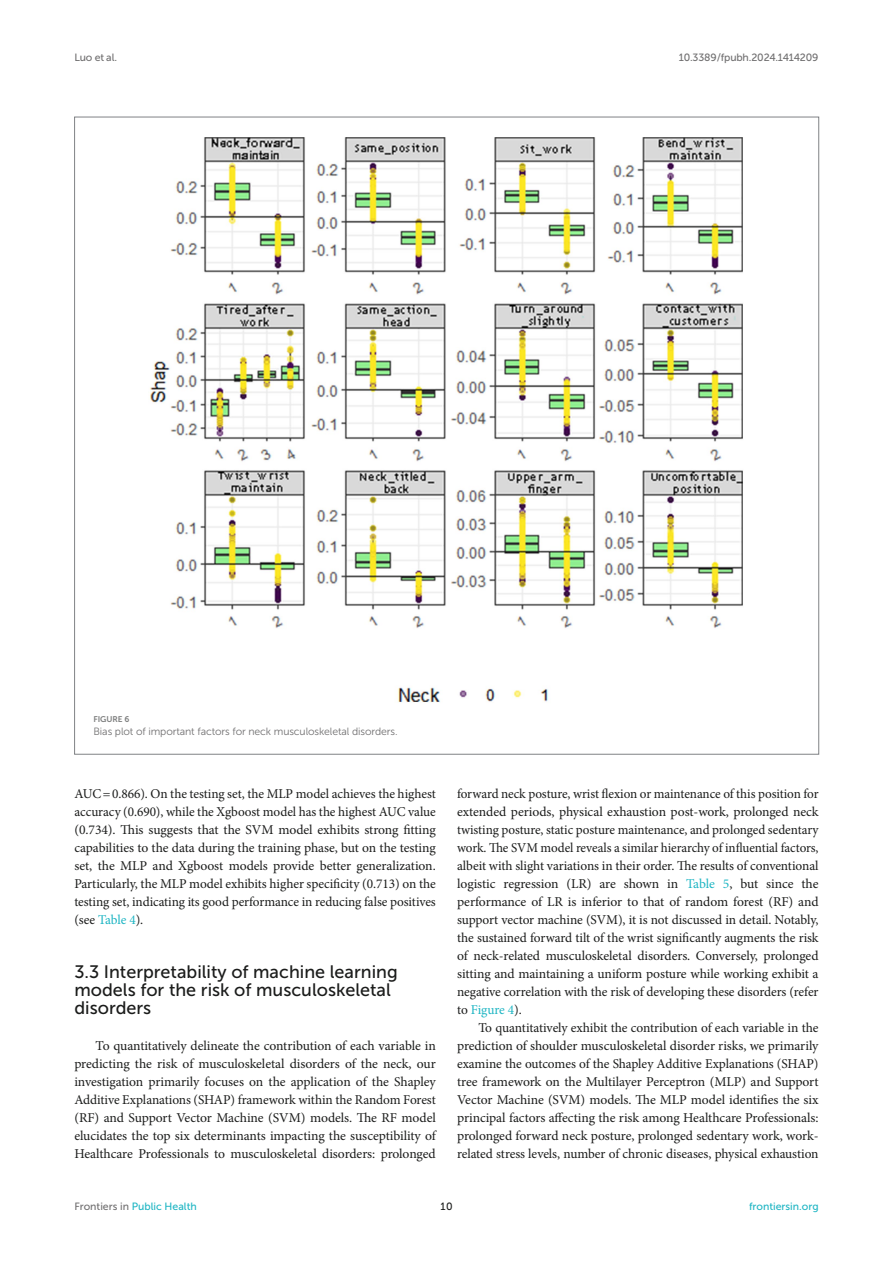
<style>
.page{position:relative;width:893px;height:1263px;background:#fff}
.page>*{position:absolute;margin:0;border:0;box-sizing:border-box;transform-origin:0 0}
.HEAD_2{font:18px/18px "Museo Sans 500";color:#1b1c1b}
.TEXT_FLUSH{font:13.5px/18px "Minion Pro";letter-spacing:-.005em;color:#1b1c1b;text-align:justify}
.TEXT{font:13.5px/18px "Minion Pro";letter-spacing:-.005em;color:#1b1c1b;text-align:justify}
.FIG_LEG{font:10.5px "Museo Sans 300";letter-spacing:-.01em;color:#706f70}
.t1{font:10.5px "Museo Sans 500";color:#1db5c3}
.t2{font:10.5px "Museo Sans 500";letter-spacing:-.015em;color:#706f70}
.t3{font:10.5px "Museo Sans 500";color:#1b1c1b}
.FIG_HD{font:8.25px "Museo Sans 700";letter-spacing:-.01em;color:#7e7f7f}
.s1{color:#1db5c3}
.s2{color:#706f70}
</style>
<div class="page">
<img style="left:150px;top:137px;width:593px;height:566px">
<p class="t2" style="left:74px;top:51px;width:44px">Luo et al.</p>
<p class="t2" style="left:679px;top:51px;width:141px">10.3389/fpubh.2024.1414209</p>
<p class="FIG_HD" style="left:94px;top:714px;width:37px">FIGURE 6</p>
<p class="FIG_LEG" style="left:94px;top:726px;width:306px">Bias plot of important factors for neck musculoskeletal disorders.</p>
<p class="TEXT" style="left:74px;top:785px;width:363px">AUC=0.866). On the testing set, the MLP model achieves the highest accuracy (0.690), while the Xgboost model has the highest AUC value (0.734). This suggests that the SVM model exhibits strong fitting capabilities to the data during the training phase, but on the testing set, the MLP and Xgboost models provide better generalization.<br>Particularly, the MLP model exhibits higher specificity (0.713) on the testing set, indicating its good performance in reducing false positives (see <span class="s1">Table 4</span>).</p>
<p class="HEAD_2" style="left:74px;top:963px;width:325px">3.3 Interpretability of machine learning models for the risk of musculoskeletal disorders</p>
<p class="TEXT_FLUSH" style="left:74px;top:1037px;width:363px;text-indent:21px">To quantitatively delineate the contribution of each variable in predicting the risk of musculoskeletal disorders of the neck, our investigation primarily focuses on the application of the Shapley Additive Explanations (SHAP) framework within the Random Forest (RF) and Support Vector Machine (SVM) models. The RF model elucidates the top six determinants impacting the susceptibility of Healthcare Professionals to musculoskeletal disorders: prolonged</p>
<p class="TEXT_FLUSH" style="left:457px;top:785px;width:363px">forward neck posture, wrist flexion or maintenance of this position for extended periods, physical exhaustion post-work, prolonged neck twisting posture, static posture maintenance, and prolonged sedentary work. The SVM model reveals a similar hierarchy of influential factors, albeit with slight variations in their order. The results of conventional logistic regression (LR) are shown in <span class="s1">Table 5</span>, but since the performance of LR is inferior to that of random forest (RF) and support vector machine (SVM), it is not discussed in detail. Notably, the sustained forward tilt of the wrist significantly augments the risk of neck-related musculoskeletal disorders. Conversely, prolonged sitting and maintaining a uniform posture while working exhibit a negative correlation with the risk of developing these disorders (refer to <span class="s1">Figure 4</span>).</p>
<p class="TEXT" style="left:457px;top:1019px;width:363px;text-indent:21px">To quantitatively exhibit the contribution of each variable in the prediction of shoulder musculoskeletal disorder risks, we primarily examine the outcomes of the Shapley Additive Explanations (SHAP) tree framework on the Multilayer Perceptron (MLP) and Support Vector Machine (SVM) models. The MLP model identifies the six principal factors affecting the risk among Healthcare Professionals: prolonged forward neck posture, prolonged sedentary work, work&shy;related stress levels, number of chronic diseases, physical exhaustion</p>
<p class="t1" style="left:74px;top:1200px;width:124px"><span class="s2">Frontiers in</span> Public Health</p>
<p class="t3" style="left:440px;top:1200px;width:14px">10</p>
<p class="t1" style="left:749px;top:1200px;width:71px">frontiersin.org</p>
</div>
